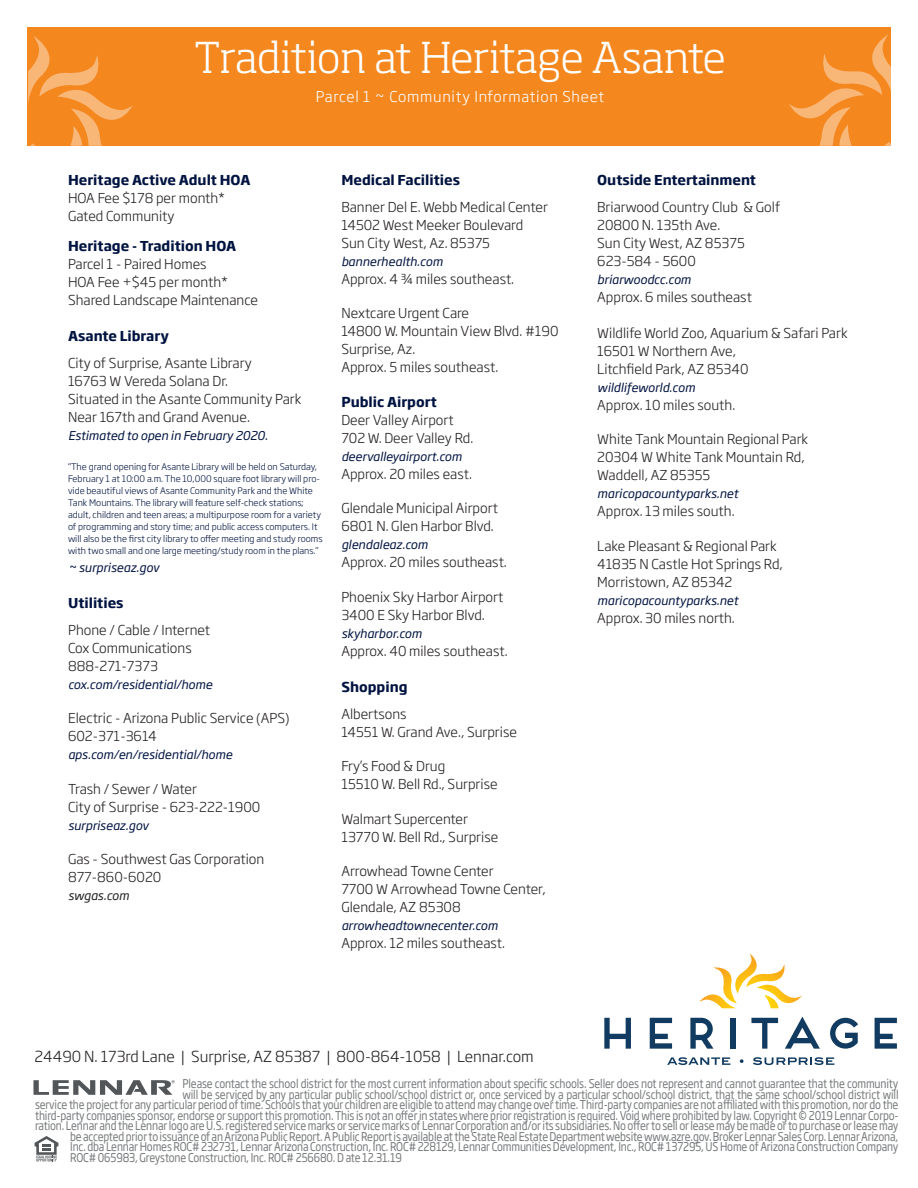
<style>
.page{position:relative;width:918px;height:1188px;background:#fff}
.page>*{position:absolute;margin:0;border:0;box-sizing:border-box;transform-origin:0 0}
.t1{font:300 42px "Soho Std";letter-spacing:-.01em;color:#fff}
.t2{font:300 15px "Soho Gothic Pro";color:#231f20}
.t3{font:300 14.7px "Soho Gothic Pro";letter-spacing:.05em;color:#fff}
.t4{font:300 13.5px "Soho Gothic Pro";color:#231f20}
.t5{font:700 13.5px "Soho Gothic Pro";color:#001340}
.t6{font:12px "Soho Gothic Pro";letter-spacing:-.015em;color:#54575a;scale:.85 1}
.t7{font:italic 12px "Soho Gothic Pro";color:#001340}
.t8{font:italic 12px "Soho Gothic Pro";color:#231f20}
.t9{font:300 9px/12px "Soho Gothic Pro";color:#001340}
</style>
<div class="page">
<div style="left:27px;top:27px;width:864px;height:118px;background:#f5871f"></div>
<svg style="left:28px;top:36px;width:105px;height:110px"></svg>
<svg style="left:789px;top:34px;width:102px;height:112px"></svg>
<svg style="left:699px;top:953px;width:103px;height:55px"></svg>
<svg style="left:604px;top:1018px;width:27px;height:31px"></svg>
<svg style="left:650px;top:1018px;width:22px;height:31px"></svg>
<svg style="left:690px;top:1018px;width:24px;height:31px"></svg>
<div style="left:730px;top:1018px;width:6px;height:31px;background:#113b60"></div>
<svg style="left:751px;top:1018px;width:27px;height:31px"></svg>
<svg style="left:785px;top:1017px;width:35px;height:32px"></svg>
<svg style="left:830px;top:1018px;width:28px;height:31px"></svg>
<svg style="left:875px;top:1018px;width:22px;height:31px"></svg>
<svg style="left:667px;top:1057px;width:63px;height:8px"></svg>
<svg style="left:740px;top:1059px;width:4px;height:4px"></svg>
<svg style="left:753px;top:1057px;width:81px;height:8px"></svg>
<svg style="left:33px;top:1080px;width:142px;height:15px"></svg>
<svg style="left:35px;top:1136px;width:23px;height:26px"></svg>
<p class="t1" style="left:194px;top:32px;width:533px">Tradition at Heritage Asante</p>
<p class="t3" style="left:316px;top:85px;width:290px">Parcel 1 ~ Community Information Sheet</p>
<p class="t5" style="left:68px;top:169px;width:184px">Heritage Active Adult HOA</p>
<p class="t4" style="left:68px;top:187px;width:159px">HOA Fee $178 per month*</p>
<p class="t4" style="left:68px;top:205px;width:108px">Gated Community</p>
<p class="t5" style="left:68px;top:235px;width:170px">Heritage - Tradition HOA</p>
<p class="t4" style="left:68px;top:253px;width:140px">Parcel 1 - Paired Homes</p>
<p class="t4" style="left:68px;top:271px;width:162px">HOA Fee +$45 per month*</p>
<p class="t4" style="left:68px;top:289px;width:191px">Shared Landscape Maintenance</p>
<p class="t5" style="left:68px;top:325px;width:102px">Asante Library</p>
<p class="t4" style="left:68px;top:352px;width:185px">City of Surprise, Asante Library</p>
<p class="t4" style="left:68px;top:370px;width:162px">16763 W Vereda Solana Dr.</p>
<p class="t4" style="left:68px;top:388px;width:235px">Situated in the Asante Community Park</p>
<p class="t4" style="left:68px;top:406px;width:183px">Near 167th and Grand Avenue.</p>
<p class="t7" style="left:68px;top:426px;width:201px">Estimated to open in February 2020.</p>
<p class="t9" style="left:68px;top:460px;width:256px">“The grand opening for Asante Library will be held on Saturday, February 1 at 10:00 a.m. The 10,000 square foot library will pro&shy;vide beautiful views of Asante Community Park and the White Tank Mountains. The library will feature self-check stations; adult, children and teen areas; a multipurpose room for a variety of programming and story time; and public access computers. It will also be the first city library to offer meeting and study rooms with two small and one large meeting/study room in the plans.”</p>
<p class="t7" style="left:68px;top:558px;width:93px">~ surpriseaz.gov</p>
<p class="t5" style="left:68px;top:592px;width:57px">Utilities</p>
<p class="t4" style="left:68px;top:619px;width:144px">Phone / Cable / Internet</p>
<p class="t4" style="left:68px;top:637px;width:125px">Cox Communications</p>
<p class="t4" style="left:68px;top:655px;width:91px">888-271-7373</p>
<p class="t7" style="left:68px;top:675px;width:146px">cox.com/residential/home</p>
<p class="t4" style="left:68px;top:708px;width:223px">Electric - Arizona Public Service (APS)</p>
<p class="t4" style="left:68px;top:726px;width:90px">602-371-3614</p>
<p class="t7" style="left:68px;top:745px;width:166px">aps.com/en/residential/home</p>
<p class="t4" style="left:68px;top:778px;width:130px">Trash / Sewer / Water</p>
<p class="t4" style="left:68px;top:796px;width:194px">City of Surprise - 623-222-1900</p>
<p class="t7" style="left:68px;top:816px;width:82px">surpriseaz.gov</p>
<p class="t4" style="left:68px;top:849px;width:198px">Gas - Southwest Gas Corporation</p>
<p class="t4" style="left:68px;top:867px;width:95px">877-860-6020</p>
<p class="t8" style="left:68px;top:886px;width:63px">swgas.com</p>
<p class="t5" style="left:341px;top:169px;width:120px">Medical Facilities</p>
<p class="t4" style="left:341px;top:196px;width:208px">Banner Del E. Webb Medical Center</p>
<p class="t4" style="left:341px;top:214px;width:183px">14502 West Meeker Boulevard</p>
<p class="t4" style="left:341px;top:232px;width:150px">Sun City West, Az. 85375</p>
<p class="t7" style="left:341px;top:252px;width:103px">bannerhealth.com</p>
<p class="t4" style="left:341px;top:268px;width:174px">Approx. 4 ¾ miles southeast.</p>
<p class="t4" style="left:341px;top:303px;width:129px">Nextcare Urgent Care</p>
<p class="t4" style="left:341px;top:321px;width:219px">14800 W. Mountain View Blvd. #190</p>
<p class="t4" style="left:341px;top:339px;width:75px">Surprise, Az.</p>
<p class="t4" style="left:341px;top:357px;width:158px">Approx. 5 miles southeast.</p>
<p class="t5" style="left:341px;top:391px;width:97px">Public Airport</p>
<p class="t4" style="left:341px;top:409px;width:114px">Deer Valley Airport</p>
<p class="t4" style="left:341px;top:427px;width:133px">702 W. Deer Valley Rd.</p>
<p class="t7" style="left:341px;top:447px;width:122px">deervalleyairport.com</p>
<p class="t4" style="left:341px;top:463px;width:132px">Approx. 20 miles east.</p>
<p class="t4" style="left:341px;top:498px;width:158px">Glendale Municipal Airport</p>
<p class="t4" style="left:341px;top:516px;width:154px">6801 N. Glen Harbor Blvd.</p>
<p class="t7" style="left:341px;top:535px;width:88px">glendaleaz.com</p>
<p class="t4" style="left:341px;top:552px;width:167px">Approx. 20 miles southeast.</p>
<p class="t4" style="left:341px;top:586px;width:164px">Phoenix Sky Harbor Airport</p>
<p class="t4" style="left:341px;top:604px;width:145px">3400 E Sky Harbor Blvd.</p>
<p class="t7" style="left:341px;top:624px;width:82px">skyharbor.com</p>
<p class="t4" style="left:341px;top:640px;width:168px">Approx. 40 miles southeast.</p>
<p class="t5" style="left:341px;top:676px;width:68px">Shopping</p>
<p class="t4" style="left:341px;top:703px;width:67px">Albertsons</p>
<p class="t4" style="left:341px;top:721px;width:177px">14551 W. Grand Ave., Surprise</p>
<p class="t4" style="left:341px;top:756px;width:105px">Fry’s Food &amp; Drug</p>
<p class="t4" style="left:341px;top:774px;width:158px">15510 W. Bell Rd., Surprise</p>
<p class="t4" style="left:341px;top:808px;width:128px">Walmart Supercenter</p>
<p class="t4" style="left:341px;top:826px;width:158px">13770 W. Bell Rd., Surprise</p>
<p class="t4" style="left:341px;top:861px;width:154px">Arrowhead Towne Center</p>
<p class="t4" style="left:341px;top:879px;width:206px">7700 W Arrowhead Towne Center,</p>
<p class="t4" style="left:341px;top:897px;width:121px">Glendale, AZ 85308</p>
<p class="t7" style="left:341px;top:916px;width:158px">arrowheadtownecenter.com</p>
<p class="t4" style="left:341px;top:933px;width:165px">Approx. 12 miles southeast.</p>
<p class="t5" style="left:597px;top:169px;width:160px">Outside Entertainment</p>
<p class="t4" style="left:597px;top:196px;width:185px">Briarwood Country Club &amp; Golf</p>
<p class="t4" style="left:597px;top:214px;width:125px">20800 N. 135th Ave.</p>
<p class="t4" style="left:597px;top:232px;width:149px">Sun City West, AZ 85375</p>
<p class="t4" style="left:597px;top:250px;width:100px">623-584 - 5600</p>
<p class="t7" style="left:597px;top:270px;width:95px">briarwoodcc.com</p>
<p class="t4" style="left:597px;top:286px;width:156px">Approx. 6 miles southeast</p>
<p class="t4" style="left:597px;top:322px;width:252px">Wildlife World Zoo, Aquarium &amp; Safari Park</p>
<p class="t4" style="left:597px;top:340px;width:140px">16501 W Northern Ave,</p>
<p class="t4" style="left:597px;top:358px;width:153px">Litchfield Park, AZ 85340</p>
<p class="t7" style="left:597px;top:378px;width:99px">wildlifeworld.com</p>
<p class="t4" style="left:597px;top:394px;width:139px">Approx. 10 miles south.</p>
<p class="t4" style="left:597px;top:429px;width:212px">White Tank Mountain Regional Park</p>
<p class="t4" style="left:597px;top:447px;width:209px">20304 W White Tank Mountain Rd,</p>
<p class="t4" style="left:597px;top:465px;width:115px">Waddell, AZ 85355</p>
<p class="t7" style="left:597px;top:484px;width:142px">maricopacountyparks.net</p>
<p class="t4" style="left:597px;top:501px;width:139px">Approx. 13 miles south.</p>
<p class="t4" style="left:597px;top:535px;width:181px">Lake Pleasant &amp; Regional Park</p>
<p class="t4" style="left:597px;top:553px;width:187px">41835 N Castle Hot Springs Rd,</p>
<p class="t4" style="left:597px;top:571px;width:137px">Morristown, AZ 85342</p>
<p class="t7" style="left:597px;top:591px;width:142px">maricopacountyparks.net</p>
<p class="t4" style="left:597px;top:607px;width:139px">Approx. 30 miles north.</p>
<p class="t2" style="left:35px;top:1045px;width:501px">24490 N. 173rd Lane | Surprise, AZ 85387 | 800-864-1058 | Lennar.com</p>
<p class="t6" style="left:183px;top:1075px;width:844px">Please contact the school district for the most current information about specific schools. Seller does not represent and cannot guarantee that the community</p>
<p class="t6" style="left:183px;top:1085px;width:844px">will be serviced by any particular public school/school district or, once serviced by a particular school/school district, that the same school/school district will</p>
<p class="t6" style="left:35px;top:1096px;width:1017px">service the project for any particular period of time. Schools that your children are eligible to attend may change over time. Third-party companies are not affiliated with this promotion, nor do the</p>
<p class="t6" style="left:35px;top:1106px;width:1017px">third-party companies sponsor, endorse or support this promotion. This is not an offer in states where prior registration is required. Void where prohibited by law. Copyright © 2019 Lennar Corpo-</p>
<p class="t6" style="left:35px;top:1117px;width:1017px">ration. Lennar and the Lennar logo are U.S. registered service marks or service marks of Lennar Corporation and/or its subsidiaries. No offer to sell or lease may be made or to purchase or lease may</p>
<p class="t6" style="left:70px;top:1127px;width:976px">be accepted prior to issuance of an Arizona Public Report. A Public Report is available at the State Real Estate Department website www.azre.gov. Broker Lennar Sales Corp. Lennar Arizona,</p>
<p class="t6" style="left:70px;top:1138px;width:976px">Inc. dba Lennar Homes ROC# 232731, Lennar Arizona Construction, Inc. ROC# 228129, Lennar Communities Development, Inc., ROC# 137295, US Home of Arizona Construction Company</p>
<p class="t6" style="left:70px;top:1148px;width:392px">ROC# 065983, Greystone Construction, Inc. ROC# 256680. D ate 12.31.19</p>
</div>
